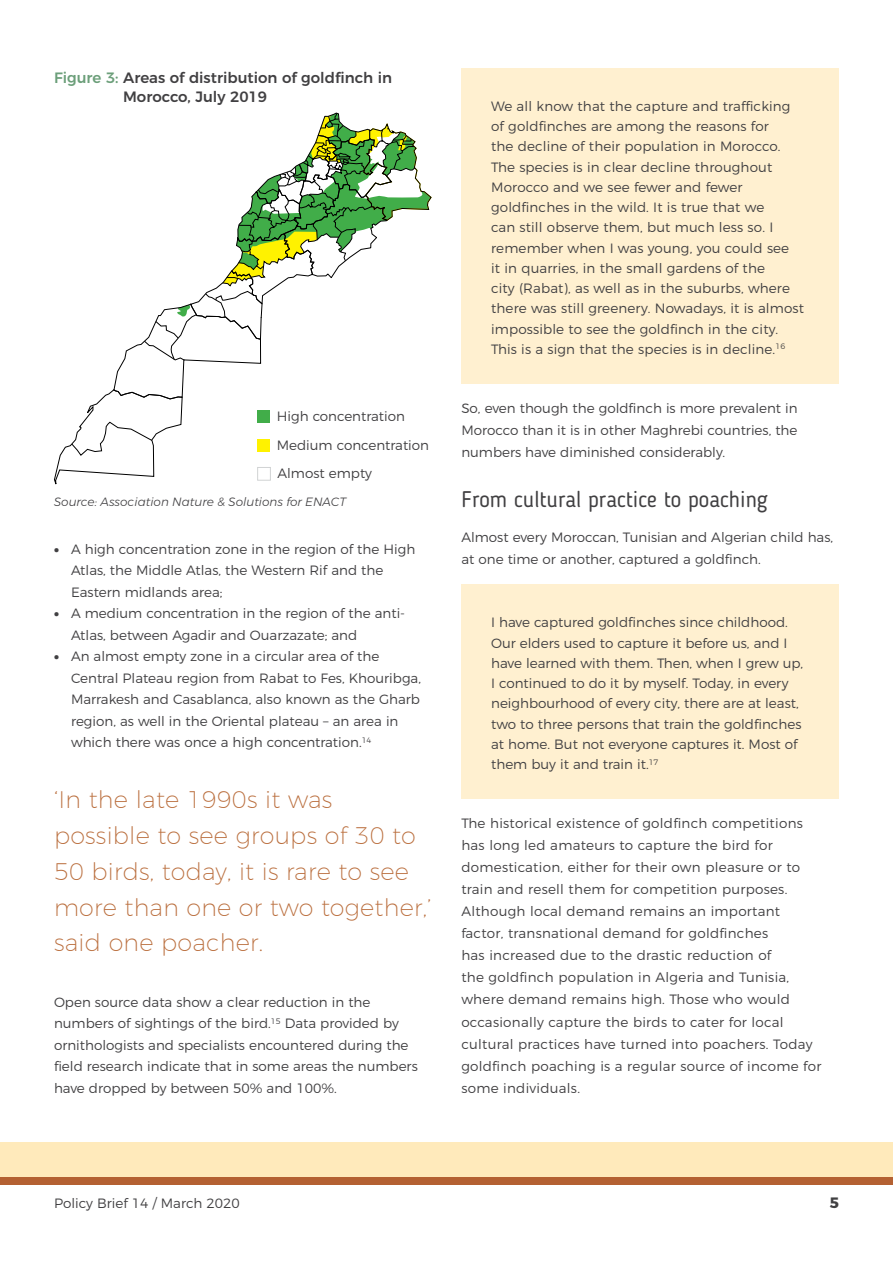
<style>
.page{position:relative;width:893px;height:1263px;background:#fff}
.page>*{position:absolute;margin:0;border:0;box-sizing:border-box;transform-origin:0 0}
.t1{font:200 24px/35.7px "Montserrat";letter-spacing:.01em;color:#ba6e3d}
.t2{font:22.5px "Blogger Sans";color:#414042}
.t3{font:500 15px/19.5px "Montserrat";color:#414042}
.t4{font:700 15px "Montserrat";color:#414042}
.t5{font:300 13.5px/20.2px "Montserrat";color:#414042}
.t6{font:300 13.5px/22px "Montserrat";letter-spacing:.02em;color:#414042}
.t7{font:italic 300 12px "Montserrat";color:#414042}
.s1{color:#6c9f7a}
.s2{font-weight:900}
</style>
<div class="page">
<div style="left:0;top:1176px;width:893px;height:9px;background:#b46132"></div>
<div style="left:0;top:1142px;width:893px;height:34px;background:#ffeabb"></div>
<div style="left:461px;top:68px;width:378px;height:316px;background:#fff0d0"></div>
<div style="left:461px;top:584px;width:378px;height:215px;background:#fff0d0"></div>
<svg style="left:54px;top:112px;width:378px;height:373px"></svg>
<div style="left:257px;top:410px;width:13px;height:13px;background:#41ad49"></div>
<div style="left:257px;top:439px;width:13px;height:13px;background:#fff200"></div>
<div style="left:257px;top:467px;width:14px;height:14px;background:#fff;border:1px solid #d1d3d4"></div>
<p class="t3" style="left:123px;top:66px;width:270px;text-indent:-69px"><span class="s1">Figure 3:</span> Areas of distribution of goldfinch in<br>Morocco, July 2019</p>
<p class="t5" style="left:277px;top:400px;width:154px;line-height:29px">High concentration<br>Medium concentration<br>Almost empty</p>
<p class="t7" style="left:54px;top:493px;width:294px">Source: Association Nature &amp; Solutions for ENACT</p>
<p class="t5" style="left:54px;top:537px;width:363px"><span class="s2">∙</span> A high concentration zone in the region of the High</p>
<p class="t5" style="left:71px;top:559px;width:314px">Atlas, the Middle Atlas, the Western Rif and the</p>
<p class="t5" style="left:71px;top:580px;width:153px">Eastern midlands area;</p>
<p class="t5" style="left:54px;top:602px;width:353px"><span class="s2">∙</span> A medium concentration in the region of the anti-</p>
<p class="t5" style="left:71px;top:623px;width:288px">Atlas, between Agadir and Ouarzazate; and</p>
<p class="t5" style="left:54px;top:645px;width:327px"><span class="s2">∙</span> An almost empty zone in a circular area of the</p>
<p class="t5" style="left:71px;top:666px;width:352px">Central Plateau region from Rabat to Fes, Khouribga,</p>
<p class="t5" style="left:71px;top:688px;width:351px">Marrakesh and Casablanca, also known as the Gharb</p>
<p class="t5" style="left:71px;top:709px;width:329px">region, as well in the Oriental plateau – an area in</p>
<p class="t5" style="left:71px;top:731px;width:302px">which there was once a high concentration.<sup>14</sup></p>
<h1 class="t1" style="left:54px;top:780px;width:379px">‘In the late 1990s it was possible to see groups of 30 to<br>50 birds, today, it is rare to see more than one or two together,’ said one poacher.</h1>
<p class="t5" style="left:54px;top:990px;width:365px;line-height:21.5px">Open source data show a clear reduction in the numbers of sightings of the bird.<sup>15</sup> Data provided by ornithologists and specialists encountered during the field research indicate that in some areas the numbers have dropped by between 50% and 100%.</p>
<p class="t5" style="left:491px;top:95px;width:314px">We all know that the capture and trafficking of goldfinches are among the reasons for<br>the decline of their population in Morocco.<br>The species is in clear decline throughout Morocco and we see fewer and fewer goldfinches in the wild. It is true that we<br>can still observe them, but much less so. I remember when I was young, you could see<br>it in quarries, in the small gardens of the<br>city (Rabat), as well as in the suburbs, where there was still greenery. Nowadays, it is almost impossible to see the goldfinch in the city.<br>This is a sign that the species is in decline.<sup>16</sup></p>
<p class="t5" style="left:461px;top:396px;width:338px;line-height:22px;text-align:justify">So, even though the goldfinch is more prevalent in Morocco than it is in other Maghrebi countries, the numbers have diminished considerably.</p>
<h2 class="t2" style="left:461px;top:486px;width:308px">From cultural practice to poaching</h2>
<p class="t5" style="left:461px;top:525px;width:373px;line-height:22px">Almost every Moroccan, Tunisian and Algerian child has, at one time or another, captured a goldfinch.</p>
<p class="t5" style="left:491px;top:611px;width:314px">I have captured goldfinches since childhood.<br>Our elders used to capture it before us, and I have learned with them. Then, when I grew up, I continued to do it by myself. Today, in every neighbourhood of every city, there are at least, two to three persons that train the goldfinches at home. But not everyone captures it. Most of them buy it and train it.<sup>17</sup></p>
<p class="t6" style="left:461px;top:811px;width:362px">The historical existence of goldfinch competitions has long led amateurs to capture the bird for domestication, either for their own pleasure or to train and resell them for competition purposes.<br>Although local demand remains an important factor, transnational demand for goldfinches<br>has increased due to the drastic reduction of<br>the goldfinch population in Algeria and Tunisia, where demand remains high. Those who would occasionally capture the birds to cater for local cultural practices have turned into poachers. Today goldfinch poaching is a regular source of income for some individuals.</p>
<p class="t5" style="left:54px;top:1192px;width:187px">Policy Brief 14 / March 2020</p>
<p class="t4" style="left:830px;top:1190px;width:11px">5</p>
</div>
